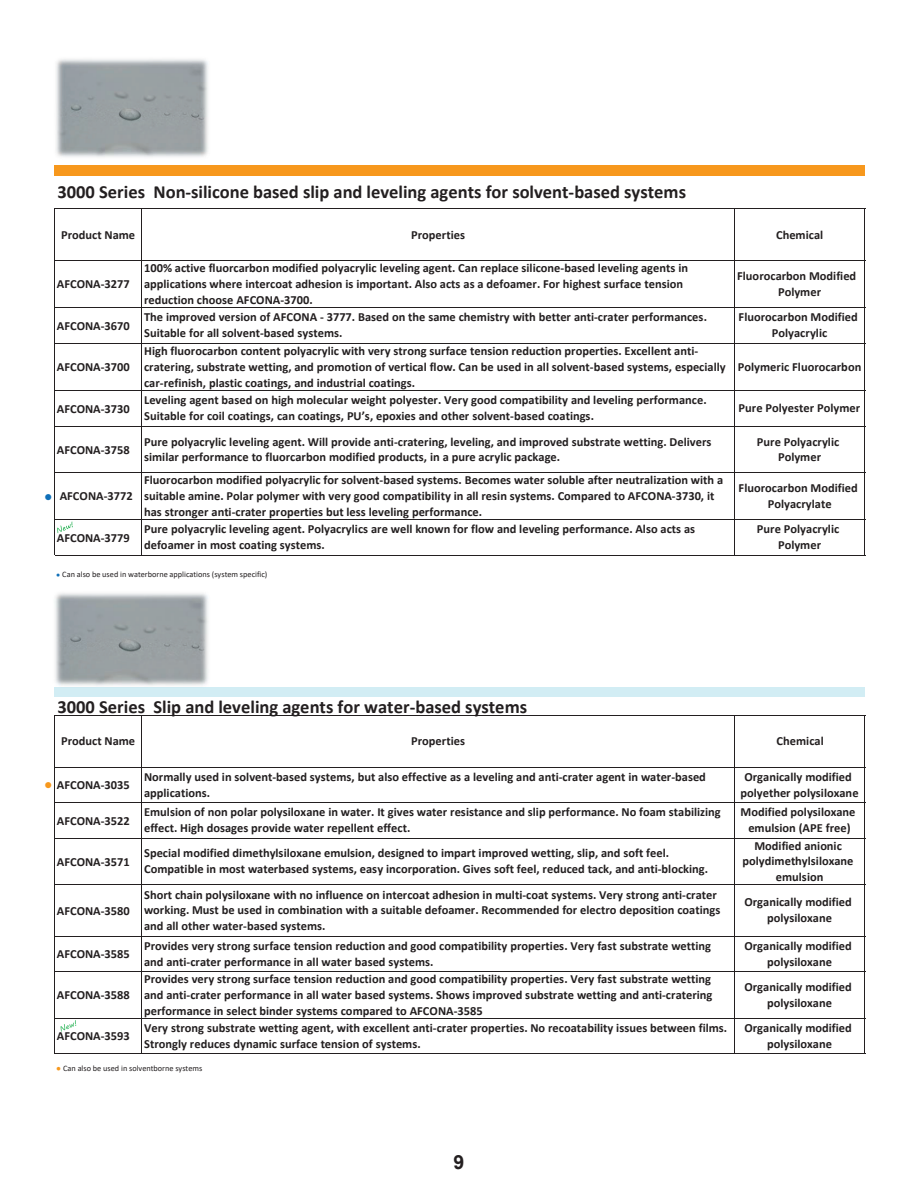
<style>
.page{position:relative;width:918px;height:1188px;background:#fff}
.page>*{position:absolute;margin:0;border:0;box-sizing:border-box;transform-origin:0 0}
.t1{font:700 19.5px "Arial";color:#231f20}
.t2{font:700 18.6px "Calibri";color:#231f20}
.t3{font:700 12.45px/15.9px "Calibri";color:#231f20}
.t4{font:8.25px "Calibri";color:#231f20}
.s1{font-weight:400;font-size:13.8px;color:#1070b9}
.s2{font-size:6.9px;color:#1070b9}
.s3{font-weight:400;font-size:13.8px;color:#f7981d}
.s4{color:#f7981d}
</style>
<div class="page">
<div style="left:54px;top:165px;width:811px;height:10px;background:#f7981d"></div>
<div style="left:54px;top:687px;width:811px;height:10px;background:#d2edf4"></div>
<hr style="left:54px;top:208px;width:1px;height:347px;background:#231f20">
<hr style="left:141px;top:209px;width:1px;height:346px;background:#231f20">
<hr style="left:734px;top:209px;width:1px;height:346px;background:#231f20">
<hr style="left:864px;top:209px;width:1px;height:346px;background:#231f20">
<hr style="left:54px;top:716px;width:1px;height:338px;background:#231f20">
<hr style="left:141px;top:716px;width:1px;height:338px;background:#231f20">
<hr style="left:734px;top:716px;width:1px;height:338px;background:#231f20">
<hr style="left:864px;top:716px;width:1px;height:338px;background:#231f20">
<hr style="left:55px;top:208px;width:810px;height:1px;background:#231f20">
<hr style="left:55px;top:260px;width:810px;height:1px;background:#231f20">
<hr style="left:55px;top:307px;width:810px;height:1px;background:#231f20">
<hr style="left:55px;top:343px;width:810px;height:1px;background:#231f20">
<hr style="left:55px;top:390px;width:810px;height:1px;background:#231f20">
<hr style="left:55px;top:426px;width:810px;height:1px;background:#231f20">
<hr style="left:55px;top:473px;width:810px;height:1px;background:#231f20">
<hr style="left:55px;top:519px;width:810px;height:1px;background:#231f20">
<hr style="left:55px;top:555px;width:810px;height:1px;background:#231f20">
<hr style="left:55px;top:716px;width:810px;height:1px;background:#231f20">
<hr style="left:55px;top:767px;width:810px;height:1px;background:#231f20">
<hr style="left:55px;top:802px;width:810px;height:1px;background:#231f20">
<hr style="left:55px;top:838px;width:810px;height:1px;background:#231f20">
<hr style="left:55px;top:884px;width:810px;height:1px;background:#231f20">
<hr style="left:55px;top:936px;width:810px;height:1px;background:#231f20">
<hr style="left:55px;top:971px;width:810px;height:1px;background:#231f20">
<hr style="left:55px;top:1018px;width:810px;height:1px;background:#231f20">
<hr style="left:55px;top:1053px;width:810px;height:1px;background:#231f20">
<img style="left:54px;top:593px;width:155px;height:93px">
<img style="left:56px;top:59px;width:152px;height:98px">
<svg style="left:57px;top:522px;width:16px;height:11px"></svg>
<svg style="left:61px;top:1020px;width:15px;height:12px"></svg>
<h2 class="t2" style="left:58px;top:179px;width:630px">3000 Series Non-silicone based slip and leveling agents for solvent-based systems</h2>
<p class="t3" style="left:61px;top:226px;width:76px">Product Name</p>
<p class="t3" style="left:411px;top:226px;width:55px">Properties</p>
<p class="t3" style="left:776px;top:226px;width:49px">Chemical</p>
<p class="t3" style="left:144px;top:260px;width:545px">100% active fluorcarbon modified polyacrylic leveling agent. Can replace silicone-based leveling agents in applications where intercoat adhesion is important. Also acts as a defoamer. For highest surface tension reduction choose AFCONA-3700.</p>
<p class="t3" style="left:737px;top:268px;width:121px;text-align:center">Fluorocarbon Modified<br>Polymer</p>
<p class="t3" style="left:57px;top:276px;width:75px">AFCONA-3277</p>
<p class="t3" style="left:57px;top:318px;width:75px">AFCONA-3670</p>
<p class="t3" style="left:57px;top:359px;width:75px">AFCONA-3700</p>
<p class="t3" style="left:57px;top:401px;width:75px">AFCONA-3730</p>
<p class="t3" style="left:57px;top:442px;width:75px">AFCONA-3758</p>
<p class="t3" style="left:44px;top:488px;width:90px"><span class="s1">●</span> AFCONA-3772</p>
<p class="t3" style="left:57px;top:530px;width:75px">AFCONA-3779</p>
<p class="t4" style="left:56px;top:569px;width:213px"><span class="s2">●</span> Can also be used in waterborne applications (system specific)</p>
<p class="t3" style="left:144px;top:309px;width:564px">The improved version of AFCONA - 3777. Based on the same chemistry with better anti-crater performances.<br>Suitable for all solvent-based systems.</p>
<p class="t3" style="left:739px;top:309px;width:121px;text-align:center">Fluorocarbon Modified<br>Polyacrylic</p>
<p class="t3" style="left:144px;top:343px;width:583px">High fluorocarbon content polyacrylic with very strong surface tension reduction properties. Excellent anti&shy;cratering, substrate wetting, and promotion of vertical flow. Can be used in all solvent-based systems, especially car-refinish, plastic coatings, and industrial coatings.</p>
<p class="t3" style="left:738px;top:358px;width:125px">Polymeric Fluorocarbon</p>
<p class="t3" style="left:144px;top:392px;width:564px">Leveling agent based on high molecular weight polyester. Very good compatibility and leveling performance.<br>Suitable for coil coatings, can coatings, PU’s, epoxies and other solvent-based coatings.</p>
<p class="t3" style="left:739px;top:400px;width:123px">Pure Polyester Polymer</p>
<p class="t3" style="left:144px;top:433px;width:569px">Pure polyacrylic leveling agent. Will provide anti-cratering, leveling, and improved substrate wetting. Delivers similar performance to fluorcarbon modified products, in a pure acrylic package.</p>
<p class="t3" style="left:757px;top:433px;width:84px;text-align:center">Pure Polyacrylic<br>Polymer</p>
<p class="t3" style="left:144px;top:472px;width:581px">Fluorocarbon modified polyacrylic for solvent-based systems. Becomes water soluble after neutralization with a suitable amine. Polar polymer with very good compatibility in all resin systems. Compared to AFCONA-3730, it has stronger anti-crater properties but less leveling performance.</p>
<p class="t3" style="left:739px;top:480px;width:121px;text-align:center">Fluorocarbon Modified<br>Polyacrylate</p>
<p class="t3" style="left:144px;top:521px;width:553px">Pure polyacrylic leveling agent. Polyacrylics are well known for flow and leveling performance. Also acts as defoamer in most coating systems.</p>
<p class="t3" style="left:757px;top:521px;width:84px;text-align:center">Pure Polyacrylic<br>Polymer</p>
<h2 class="t2" style="left:58px;top:693px;width:471px">3000 Series Slip and leveling agents for water-based systems</h2>
<p class="t3" style="left:61px;top:733px;width:76px">Product Name</p>
<p class="t3" style="left:411px;top:733px;width:55px">Properties</p>
<p class="t3" style="left:777px;top:733px;width:49px">Chemical</p>
<p class="t3" style="left:44px;top:777px;width:87px"><span class="s3">●</span> AFCONA-3035</p>
<p class="t3" style="left:57px;top:812px;width:75px">AFCONA-3522</p>
<p class="t3" style="left:57px;top:853px;width:75px">AFCONA-3571</p>
<p class="t3" style="left:144px;top:769px;width:563px">Normally used in solvent-based systems, but also effective as a leveling and anti-crater agent in water-based applications.</p>
<p class="t3" style="left:144px;top:804px;width:578px">Emulsion of non polar polysiloxane in water. It gives water resistance and slip performance. No foam stabilizing effect. High dosages provide water repellent effect.</p>
<p class="t3" style="left:144px;top:845px;width:566px">Special modified dimethylsiloxane emulsion, designed to impart improved wetting, slip, and soft feel.<br>Compatible in most waterbased systems, easy incorporation. Gives soft feel, reduced tack, and anti-blocking.</p>
<p class="t3" style="left:743px;top:837px;width:112px;text-align:center">Modified anionic polydimethylsiloxane emulsion</p>
<p class="t3" style="left:740px;top:769px;width:120px;text-align:center">Organically modified polyether polysiloxane</p>
<p class="t3" style="left:741px;top:804px;width:116px;text-align:center">Modified polysiloxane emulsion (APE free)</p>
<p class="t3" style="left:144px;top:886px;width:578px">Short chain polysiloxane with no influence on intercoat adhesion in multi-coat systems. Very strong anti-crater working. Must be used in combination with a suitable defoamer. Recommended for electro deposition coatings and all other water-based systems.</p>
<p class="t3" style="left:744px;top:894px;width:109px;text-align:center">Organically modified polysiloxane</p>
<p class="t3" style="left:57px;top:902px;width:75px">AFCONA-3580</p>
<p class="t3" style="left:57px;top:946px;width:75px">AFCONA-3585</p>
<p class="t3" style="left:57px;top:987px;width:75px">AFCONA-3588</p>
<p class="t3" style="left:57px;top:1028px;width:75px">AFCONA-3593</p>
<p class="t4" style="left:56px;top:1062px;width:148px"><span class="s4">●</span> Can also be used in solventborne systems</p>
<p class="t3" style="left:144px;top:938px;width:569px">Provides very strong surface tension reduction and good compatibility properties. Very fast substrate wetting and anti-crater performance in all water based systems.</p>
<p class="t3" style="left:744px;top:938px;width:109px;text-align:center">Organically modified polysiloxane</p>
<p class="t3" style="left:144px;top:971px;width:570px;text-align:justify">Provides very strong surface tension reduction and good compatibility properties. Very fast substrate wetting and anti-crater performance in all water based systems. Shows improved substrate wetting and anti-cratering performance in select binder systems compared to AFCONA-3585</p>
<p class="t3" style="left:744px;top:979px;width:109px;text-align:center">Organically modified polysiloxane</p>
<p class="t3" style="left:144px;top:1020px;width:585px">Very strong substrate wetting agent, with excellent anti-crater properties. No recoatability issues between films.<br>Strongly reduces dynamic surface tension of systems.</p>
<p class="t3" style="left:744px;top:1020px;width:109px;text-align:center">Organically modified polysiloxane</p>
<h1 class="t1" style="left:454px;top:1151px;width:12px">9</h1>
</div>
